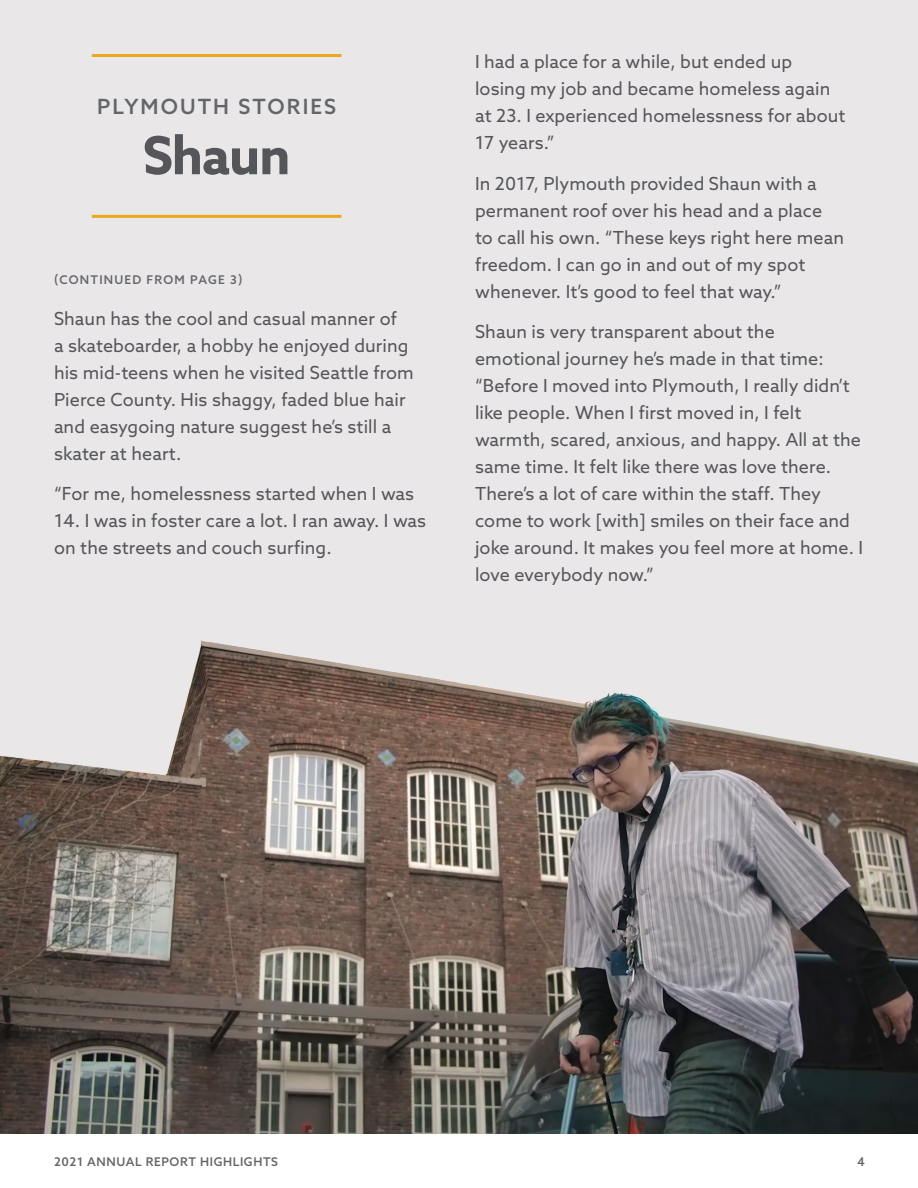
<style>
.page{position:relative;width:918px;height:1188px;background:#fff}
.page>*{position:absolute;margin:0;border:0;box-sizing:border-box;transform-origin:0 0}
.t1{font:700 52.5px "Azo Sans";letter-spacing:-.025em;color:#54565a}
.t2{font:500 21px "Azo Sans";letter-spacing:.1em;color:#63656a}
.t3{font:18px/27px "Azo Sans";letter-spacing:.005em;color:#54565a}
.t4{font:500 12px "Azo Sans";letter-spacing:.05em;color:#63656a}
.t5{font:500 12px "Azo Sans";letter-spacing:.1em;color:#63656a}
</style>
<div class="page">
<div style="left:0;top:0;width:918px;height:1116px;background:#e9e7e8"></div>
<img style="left:0;top:640px;width:918px;height:494px">
<hr style="left:92px;top:54px;width:250px;height:3px;background:#eba820">
<hr style="left:92px;top:215px;width:250px;height:3px;background:#eba820">
<p class="t2" style="left:97px;top:93px;width:241px">PLYMOUTH STORIES</p>
<p class="t1" style="left:143px;top:121px;width:149px">Shaun</p>
<p class="t5" style="left:54px;top:272px;width:190px">(CONTINUED FROM PAGE 3)</p>
<p class="t3" style="left:54px;top:305px;width:361px">Shaun has the cool and casual manner of<br>a skateboarder, a hobby he enjoyed during his mid-teens when he visited Seattle from Pierce County. His shaggy, faded blue hair and easygoing nature suggest he’s still a skater at heart.</p>
<p class="t3" style="left:54px;top:480px;width:362px">“For me, homelessness started when I was</p>
<p class="t3" style="left:54px;top:507px;width:374px">14. I was in foster care a lot. I ran away. I was on the streets and couch surfing.</p>
<p class="t3" style="left:475px;top:48px;width:372px">I had a place for a while, but ended up losing my job and became homeless again at 23. I experienced homelessness for about<br>17 years.”</p>
<p class="t3" style="left:475px;top:170px;width:371px">In 2017, Plymouth provided Shaun with a permanent roof over his head and a place to call his own. “These keys right here mean freedom. I can go in and out of my spot whenever. It’s good to feel that way.”</p>
<p class="t3" style="left:475px;top:318px;width:390px">Shaun is very transparent about the emotional journey he’s made in that time: “Before I moved into Plymouth, I really didn’t like people. When I first moved in, I felt warmth, scared, anxious, and happy. All at the same time. It felt like there was love there.<br>There’s a lot of care within the staff. They come to work [with] smiles on their face and joke around. It makes you feel more at home. I love everybody now.”</p>
<p class="t4" style="left:54px;top:1154px;width:226px">2021 ANNUAL REPORT HIGHLIGHTS</p>
<p class="t4" style="left:857px;top:1154px;width:9px">4</p>
</div>
